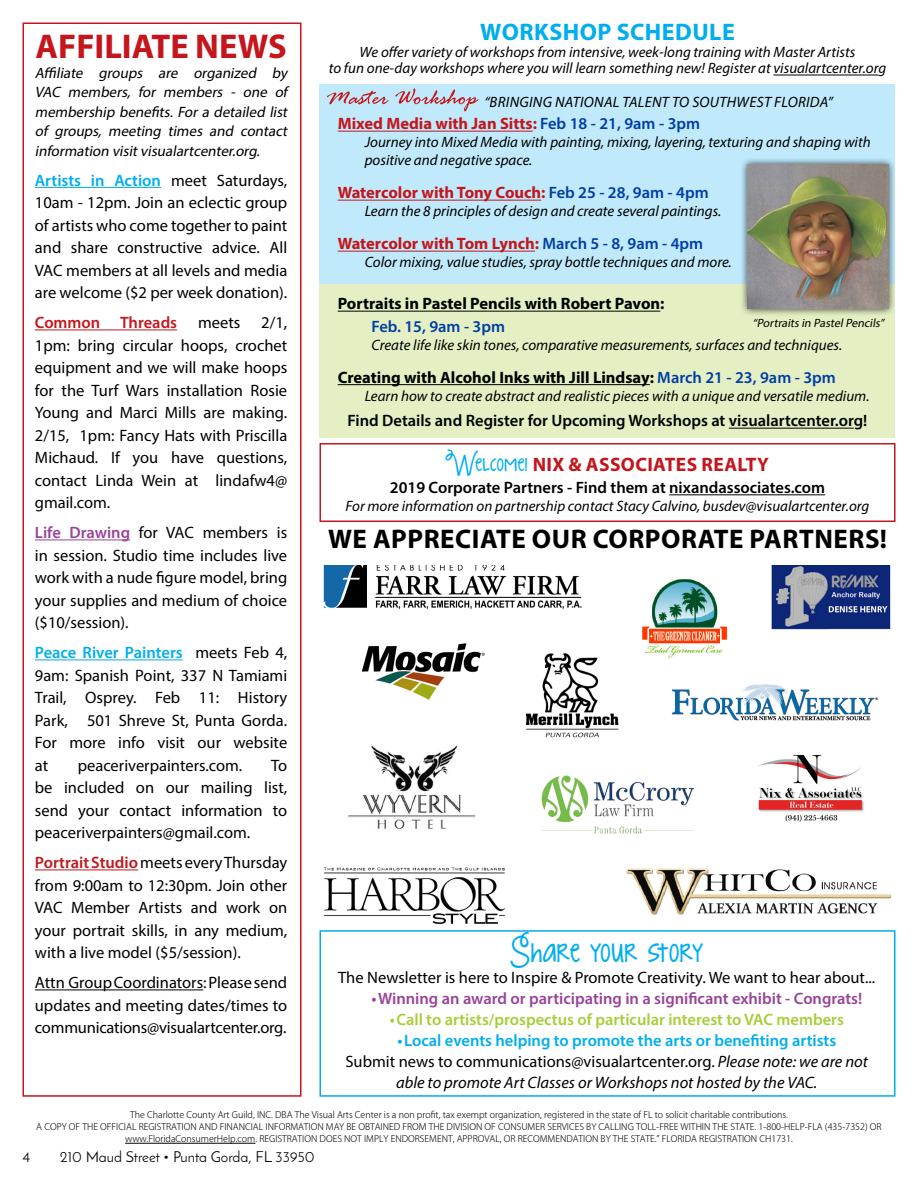
<style>
.page{position:relative;width:918px;height:1188px;background:#fff}
.page>*{position:absolute;margin:0;border:0;box-sizing:border-box;transform-origin:0 0}
.t1{font:34.5px "KG Strawberry Limeade";color:#00aeef}
.t2{font:700 34.5px "Myriad Pro";color:#c4161c}
.t3{font:700 27px "Myriad Pro";letter-spacing:.02em;color:#000}
.t4{font:700 24px "Myriad Pro";letter-spacing:.02em;color:#00aeef}
.t5{font:700 19.5px "Myriad Pro";letter-spacing:.02em;color:#c4161c}
.t6{font:16.5px/22.5px "Myriad Pro";color:#000;text-align:justify}
.t7{font:700 16.5px "Myriad Pro";color:#c4161c}
.t8{font:600 16.5px "Myriad Pro";color:#000}
.t9{font:700 16.5px "Myriad Pro";color:#000}
.t10{font:600 16.5px "Myriad Pro";color:#994399}
.t11{font:600 16.5px "Myriad Pro";color:#a6ce39}
.t12{font:600 16.5px "Myriad Pro";color:#00aeef}
.t13{font:italic 16.5px "Myriad Pro";color:#000}
.t14{font:600 16.5px "Myriad Pro";color:#003da6}
.t15{font:600 16.5px "Myriad Pro";color:#c4161c}
.t16{font:italic 15px/16.5px "Myriad Pro";color:#000;text-align:center}
.t17{font:italic 15px/19.5px "Myriad Pro";color:#000}
.t18{font:italic 15px "Myriad Pro";letter-spacing:.02em;color:#000}
.t19{font:15px "Josefin Sans";color:#000}
.t20{font:italic 12px "Myriad Pro";color:#000}
.t21{font:300 9px/12px "Koz Go Pr 6 N";color:#000;text-align:center}
.s1{font-weight:600;color:#00aeef}
.s2{font-weight:600;color:#994399}
.s3{font-weight:600;color:#c4161c}
.s4{font-weight:600;color:#003da6}
.s5{font-family:"KG Strawberry Limeade";font-weight:400;font-size:24px;color:#00aeef}
.s6{font-style:italic}
</style>
<div class="page">
<div style="left:320px;top:84px;width:576px;height:200px;background:#c0eafb"></div>
<div style="left:320px;top:284px;width:576px;height:153px;background:#e4f0c3"></div>
<hr style="left:125px;top:1143px;width:130px;height:1px;background:#000">
<div style="left:22px;top:22px;width:280px;height:1075px;border:2px solid #c4161c"></div>
<hr style="left:35px;top:187px;width:126px;height:1px;background:#00aeef">
<hr style="left:35px;top:330px;width:142px;height:1px;background:#c4161c">
<hr style="left:35px;top:540px;width:95px;height:1px;background:#994399">
<hr style="left:35px;top:660px;width:148px;height:1px;background:#00aeef">
<hr style="left:35px;top:870px;width:103px;height:1px;background:#c4161c">
<hr style="left:35px;top:990px;width:168px;height:1px;background:#000">
<div style="left:320px;top:930px;width:576px;height:167px;border:2px solid #00aeef"></div>
<hr style="left:773px;top:75px;width:105px;height:1px;background:#000">
<hr style="left:338px;top:131px;width:195px;height:1px;background:#c4161c">
<hr style="left:338px;top:200px;width:203px;height:1px;background:#c4161c">
<hr style="left:338px;top:251px;width:197px;height:1px;background:#c4161c">
<hr style="left:338px;top:311px;width:322px;height:1px;background:#000">
<hr style="left:338px;top:384px;width:312px;height:1px;background:#000">
<hr style="left:729px;top:428px;width:125px;height:1px;background:#000">
<svg style="left:327px;top:89px;width:152px;height:22px"></svg>
<img style="left:323px;top:565px;width:568px;height:359px">
<hr style="left:669px;top:494px;width:156px;height:1px;background:#000">
<div style="left:320px;top:443px;width:576px;height:79px;border:2px solid #c4161c"></div>
<div style="left:740px;top:156px;width:156px;height:161px;background:#000;opacity:.75"></div>
<img style="left:747px;top:164px;width:141px;height:145px">
<h1 class="t2" style="left:36px;top:24px;width:253px">AFFILIATE NEWS</h1>
<p class="t17" style="left:35px;top:63px;width:257px">Affiliate groups are organized by VAC members, for members - one of membership benefits. For a detailed list of groups, meeting times and contact information visitvisualartcenter.org.</p>
<p class="t6" style="left:35px;top:169px;width:254px"><span class="s1">Artists in Action</span> meet Saturdays, 10am - 12pm. Join an eclectic group of artists who come together to paint and share constructive advice. All VAC members at all levels and media are welcome ($2 per week donation).</p>
<p class="t15" style="left:35px;top:312px;width:144px">Common Threads</p>
<p class="t6" style="left:198px;top:311px;width:44px">meets</p>
<p class="t6" style="left:35px;top:311px;width:254px;text-indent:226px">2/1, 1pm: bring circular hoops, crochet equipment and we will make hoops for the Turf Wars installation Rosie Young and Marci Mills are making.<br>2/15, 1pm: Fancy Hats with Priscilla Michaud. If you have questions, contact Linda Wein at lindafw4@ gmail.com.</p>
<p class="t6" style="left:35px;top:521px;width:254px"><span class="s2">Life Drawing</span> for VAC members is in session. Studio time includes live work with a nude figure model, bring your supplies and medium of choice ($10/session).</p>
<p class="t6" style="left:35px;top:641px;width:254px"><span class="s1">Peace River Painters</span> meets Feb 4, 9am: Spanish Point, 337 N Tamiami Trail, Osprey. Feb 11: History Park, 501 Shreve St, Punta Gorda.<br>For more info visit our website at</p>
<p class="t6" style="left:78px;top:754px;width:166px">peaceriverpainters.com.</p>
<p class="t6" style="left:35px;top:754px;width:254px;text-indent:236px">To be included on our mailing list, send your contact information to peaceriverpainters@gmail.com.</p>
<p class="t6" style="left:35px;top:851px;width:254px"><span class="s3">Portrait Studio</span>meets every Thursday from 9:00am to 12:30pm. Join other VAC Member Artists and work on your portrait skills, in any medium, with a live model ($5/session).</p>
<p class="t6" style="left:35px;top:971px;width:254px">Attn Group Coordinators: Please send updates and meeting dates/times to communications@visualartcenter.org.</p>
<h3 class="t4" style="left:480px;top:17px;width:256px">WORKSHOP SCHEDULE</h3>
<p class="t16" style="left:329px;top:43px;width:559px">We offer variety of workshops from intensive, week-long training with Master Artists<br>to fun one-day workshops where you will learn something new! Register at visualartcenter.org</p>
<p class="t18" style="left:484px;top:93px;width:350px">“BRINGING NATIONAL TALENT TO SOUTHWEST FLORIDA”</p>
<p class="t7" style="left:338px;top:113px;width:364px">Mixed Media with Jan Sitts: <span class="s4">Feb 18 - 21, 9am - 3pm</span></p>
<p class="t16" style="left:365px;top:133px;width:508px;line-height:18px;text-align:left">Journey into Mixed Media with painting, mixing, layering, texturing and shaping with positive and negative space.</p>
<p class="t7" style="left:338px;top:182px;width:372px">Watercolor with Tony Couch: <span class="s4">Feb 25 - 28, 9am - 4pm</span></p>
<p class="t16" style="left:365px;top:203px;width:358px">Learn the 8 principles of design and create several paintings.</p>
<p class="t7" style="left:338px;top:233px;width:367px">Watercolor with Tom Lynch: <span class="s4">March 5 - 8, 9am - 4pm</span></p>
<p class="t16" style="left:365px;top:254px;width:369px">Color mixing, value studies, spray bottle techniques and more.</p>
<p class="t9" style="left:338px;top:293px;width:328px">Portraits in Pastel Pencils with Robert Pavon:</p>
<p class="t14" style="left:371px;top:316px;width:135px">Feb. 15, 9am - 3pm</p>
<p class="t16" style="left:371px;top:336px;width:472px">Create life like skin tones, comparative measurements, surfaces and techniques.</p>
<p class="t9" style="left:338px;top:367px;width:500px">Creating with Alcohol Inks with Jill Lindsay: <span class="s4">March 21 - 23, 9am - 3pm</span></p>
<p class="t16" style="left:365px;top:387px;width:506px">Learn how to create abstract and realistic pieces with a unique and versatile medium.</p>
<p class="t8" style="left:348px;top:410px;width:521px">Find Details and Register for Upcoming Workshops at visualartcenter.org!</p>
<p class="t5" style="left:446px;top:451px;width:324px"><span class="s5">Welcome!</span> NIX &amp; ASSOCIATES REALTY</p>
<p class="t8" style="left:390px;top:477px;width:437px">2019 Corporate Partners - Find them at nixandassociates.com</p>
<p class="t16" style="left:346px;top:498px;width:525px">For more information on partnership contact Stacy Calvino, busdev@visualartcenter.org</p>
<p class="t20" style="left:753px;top:316px;width:135px">“Portraits in PastelPencils”</p>
<h2 class="t3" style="left:328px;top:521px;width:561px">WE APPRECIATE OUR CORPORATE PARTNERS!</h2>
<h1 class="t1" style="left:510px;top:924px;width:194px">Share your story</h1>
<p class="t6" style="left:338px;top:966px;width:539px">The Newsletter is here to Inspire &amp; Promote Creativity. We want to hear about...</p>
<p class="t10" style="left:371px;top:988px;width:492px">•Winning an award or participating in a significant exhibit - Congrats!</p>
<p class="t11" style="left:390px;top:1009px;width:456px">•Call to artists/prospectus of particular interest to VAC members</p>
<p class="t12" style="left:397px;top:1030px;width:440px">•Local events helping to promote the arts or benefiting artists</p>
<p class="t6" style="left:345px;top:1050px;width:524px">Submit news to communications@visualartcenter.org. <span class="s6">Please note: we are not</span></p>
<p class="t13" style="left:396px;top:1072px;width:423px">able to promote Art Classes or Workshops not hosted by the VAC.</p>
<p class="t21" style="left:36px;top:1109px;width:847px">The Charlotte County Art Guild, INC. DBA The Visual Arts Center is a non profit, tax exempt organization, registered in the state of FL to solicit charitable contributions.<br>A COPY OF THE OFFICIAL REGISTRATION AND FINANCIAL INFORMATION MAY BE OBTAINED FROM THE DIVISION OF CONSUMER SERVICES BY CALLING TOLL-FREE WITHIN THE STATE. 1-800-HELP-FLA (435-7352) OR www.FloridaConsumerHelp.com. REGISTRATION DOES NOT IMPLY ENDORSEMENT, APPROVAL, OR RECOMMENDATION BY THE STATE.” FLORIDA REGISTRATION CH1731.</p>
<p class="t19" style="left:22px;top:1148px;width:9px">4</p>
<p class="t19" style="left:60px;top:1148px;width:256px">210 Maud Street • Punta Gorda, FL 33950</p>
</div>
